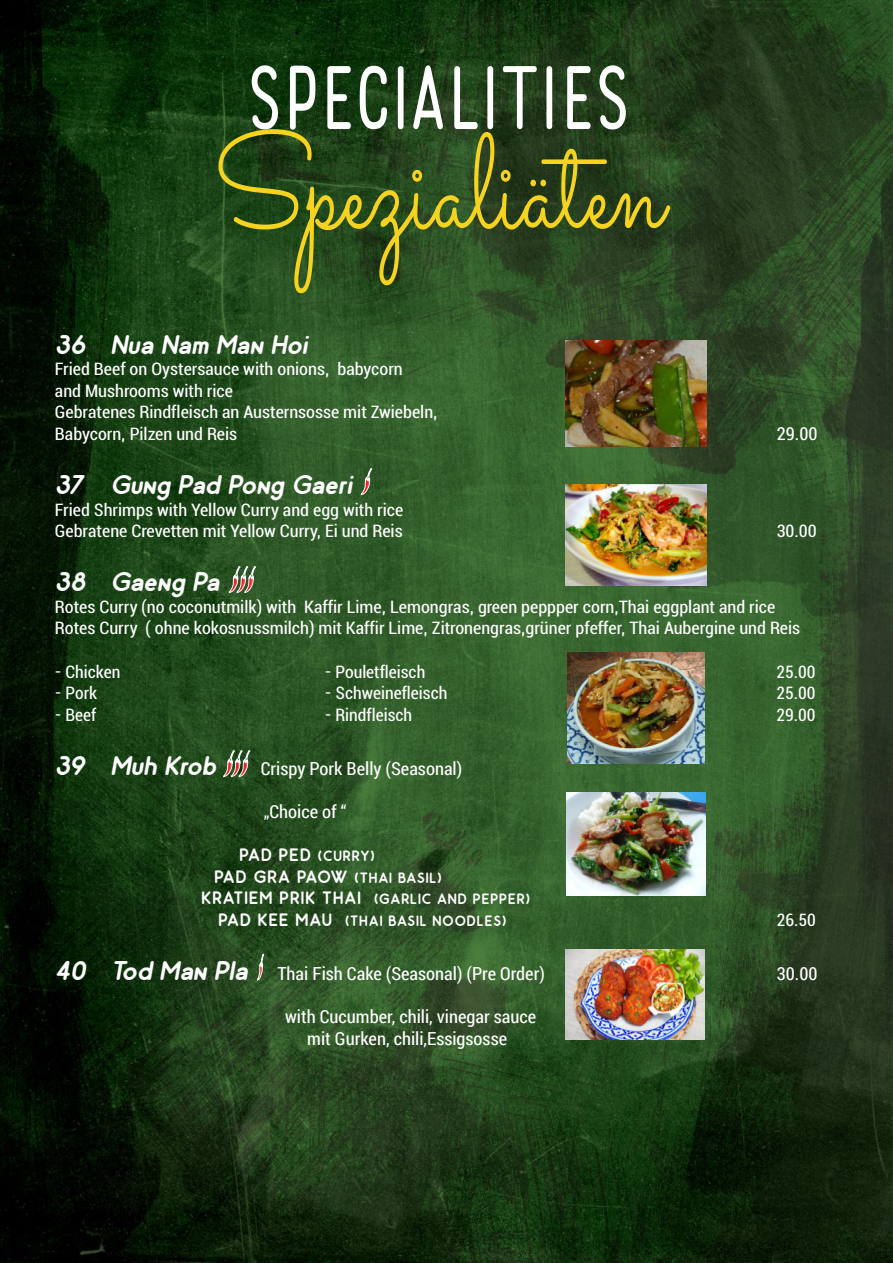
<style>
.page{position:relative;width:893px;height:1263px;background:#fff}
.page>*{position:absolute;margin:0;border:0;box-sizing:border-box;transform-origin:0 0}
.t1{font:133.5px "Sacramento";color:#f6d31e;scale:.83 1}
.t2{font:90px "Rolade Free";color:#fff;scale:.83 1}
.t3{font:italic 700 27px "Odin Rounded";color:#fff}
.t4{font:condensed 18px/21.6px "Roboto";color:#fff}
.t5{font:18px/21.6px "Roboto Condensed";color:#fff;text-align:center}
.t6{font:18px "Century Gothic";color:#231f20}
.t7{font:700 15px "Odin";letter-spacing:.06em;color:#fff}
.s1{font-size:18px}
.s2{font-family:"Odin Rounded";font-weight:700;font-style:italic;font-size:27px}
</style>
<div class="page">
<img style="left:0;top:0;width:892px;height:1263px">
<svg style="left:222px;top:750px;width:28px;height:28px"></svg>
<svg style="left:359px;top:468px;width:13px;height:28px"></svg>
<svg style="left:227px;top:566px;width:29px;height:28px"></svg>
<img style="left:565px;top:485px;width:141px;height:100px">
<img style="left:568px;top:652px;width:136px;height:112px">
<img style="left:567px;top:792px;width:138px;height:104px">
<img style="left:565px;top:340px;width:141px;height:106px">
<img style="left:565px;top:949px;width:140px;height:90px">
<svg style="left:256px;top:954px;width:8px;height:27px"></svg>
<h2 class="t2" style="left:247px;top:45px;width:463px">SPECIALITIES</h2>
<h1 class="t1" style="left:213px;top:129px;width:545px">Speziali‰ten</h1>
<h3 class="t3" style="left:55px;top:335px;width:254px">36 Nua Nam Man Hoi</h3>
<p class="t4" style="left:55px;top:359px;width:384px">Fried Beef on Oystersauce with onions, babycorn<br>and Mushrooms with rice<br>Gebratenes Rindfleisch an Austernsosse mit Zwiebeln, Babycorn, Pilzen und Reis</p>
<h3 class="t3" style="left:55px;top:475px;width:298px">37 Gung Pad Pong Gaeri</h3>
<p class="t4" style="left:55px;top:500px;width:350px">Fried Shrimps with Yellow Curry and egg with rice<br>Gebratene Crevetten mit Yellow Curry, Ei und Reis</p>
<p class="t5" style="left:777px;top:424px;width:42px">29.00</p>
<p class="t4" style="left:777px;top:521px;width:42px">30.00</p>
<h3 class="t3" style="left:55px;top:572px;width:166px">38 Gaeng Pa</h3>
<p class="t4" style="left:55px;top:597px;width:747px">Rotes Curry (no coconutmilk) with Kaffir Lime, Lemongras, green peppper corn,Thai eggplant and rice<br>Rotes Curry ( ohne kokosnussmilch) mit Kaffir Lime, Zitronengras,gr¸ner pfeffer, Thai Aubergine und Reis</p>
<p class="t4" style="left:55px;top:662px;width:67px">- Chicken</p>
<p class="t4" style="left:325px;top:662px;width:102px">- Pouletfleisch</p>
<p class="t4" style="left:776px;top:662px;width:41px">25.00</p>
<p class="t4" style="left:55px;top:683px;width:44px">- Pork</p>
<p class="t4" style="left:325px;top:683px;width:124px">- Schweinefleisch</p>
<p class="t4" style="left:776px;top:683px;width:41px">25.00</p>
<p class="t4" style="left:55px;top:705px;width:43px">- Beef</p>
<p class="t4" style="left:325px;top:705px;width:89px">- Rindfleisch</p>
<p class="t4" style="left:776px;top:705px;width:41px">29.00</p>
<h3 class="t3" style="left:55px;top:756px;width:163px">39 Muh Krob</h3>
<p class="t5" style="left:261px;top:759px;width:203px">Crispy Pork Belly (Seasonal)</p>
<p class="t5" style="left:264px;top:802px;width:84px">ÑChoice of ì</p>
<p class="t7" style="left:239px;top:847px;width:137px"><span class="s1">PAD PED</span> (CURRY)</p>
<p class="t7" style="left:214px;top:869px;width:229px"><span class="s1">PAD GRA PAOW</span> (THAI BASIL)</p>
<p class="t7" style="left:201px;top:890px;width:330px"><span class="s1">KRATIEM PRIK THAI</span> (GARLIC AND PEPPER)</p>
<p class="t7" style="left:218px;top:912px;width:289px"><span class="s1">PAD KEE MAU</span> (THAI BASIL NOODLES)</p>
<p class="t4" style="left:777px;top:910px;width:41px">26.50</p>
<p class="t6" style="left:55px;top:931px;width:8px">-</p>
<p class="t5" style="left:55px;top:964px;width:491px"><span class="s2">40 Tod Man Pla</span> Thai Fish Cake (Seasonal) (Pre Order)</p>
<p class="t5" style="left:777px;top:964px;width:42px">30.00</p>
<p class="t5" style="left:285px;top:1007px;width:253px">with Cucumber, chili, vinegar sauce mit Gurken, chili,Essigsosse</p>
</div>
